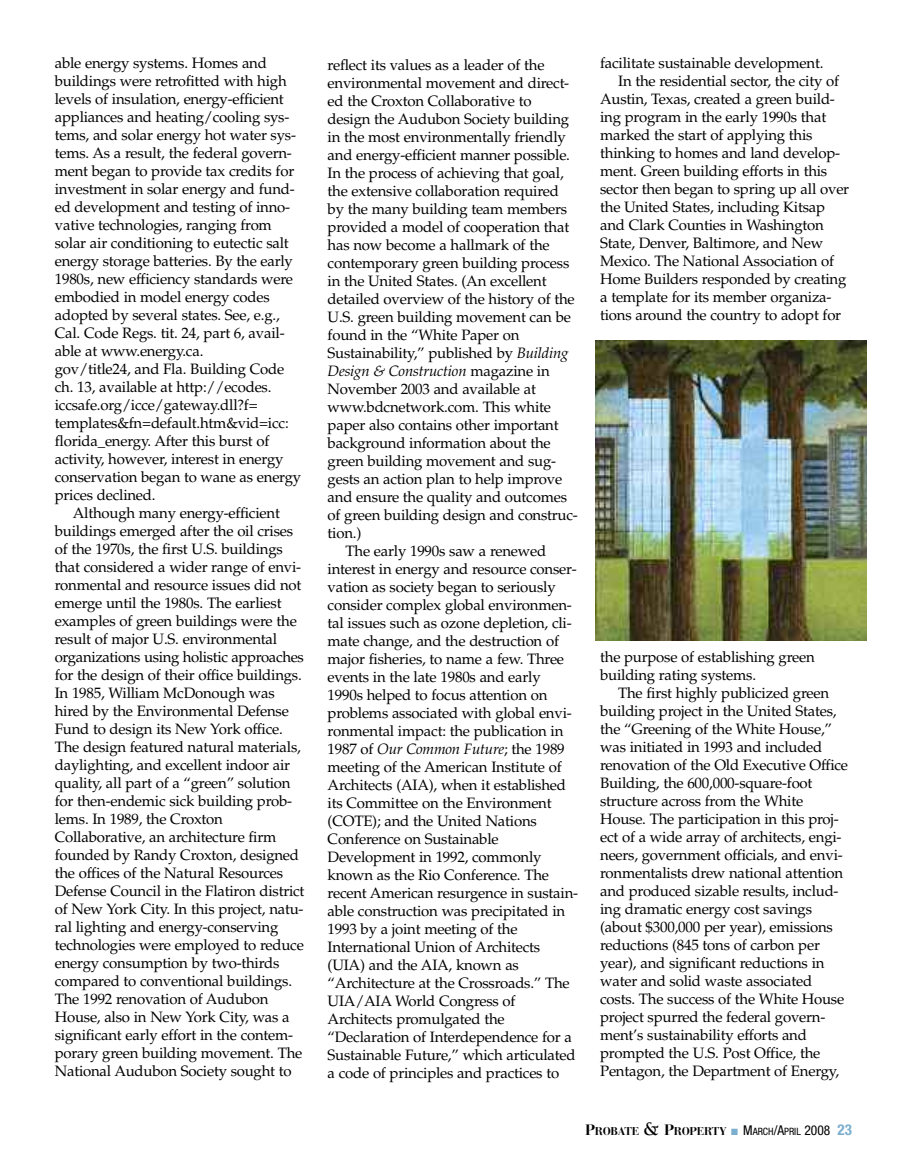
<style>
.page{position:relative;width:905px;height:1175px;background:#fff}
.page>*{position:absolute;margin:0;border:0;box-sizing:border-box;transform-origin:0 0}
.t1{font:15px/18px "Palatino";letter-spacing:-.015em;color:#000}
.t2{font:italic 15px "Palatino";letter-spacing:-.015em;color:#000}
.t3{font:700 11.25px "Bauer Bodoni";letter-spacing:-.02em;color:#000}
.s1{font-style:italic}
.s2{font-style:normal}
.s3{font-size:15px}
.s4{font-family:"Berkeley";font-size:19.5px}
.s5{font-family:"Mathematical Pi Six";font-weight:400;font-size:9px;color:#7caece}
.s6{font-family:"Helvetica Neue";font-weight:400;font-stretch:condensed;font-size:13.5px}
.s7{font-family:"Helvetica Neue";font-weight:400;font-stretch:condensed;font-size:10.2px}
.s8{font-family:"Helvetica Neue";font-stretch:condensed;font-size:15px;color:#7caece}
</style>
<div class="page">
<img style="left:596px;top:340px;width:270px;height:301px">
<p class="t1" style="left:55px;top:56px;width:248px">able energy systems. Homes and buildings were retrofitted with high levels of insulation, energy-efficient appliances and heating/cooling sys&shy;tems, and solar energy hot water sys&shy;tems. As a result, the federal govern&shy;ment began to provide tax credits for investment in solar energy and fund&shy;ed development and testing of inno&shy;vative technologies, ranging from solar air conditioning to eutectic salt energy storage batteries. By the early 1980s, new efficiency standards were embodied in model energy codes adopted by several states. See, e.g., Cal. Code Regs. tit. 24, part 6, avail&shy;able at www.energy.ca.<br>gov/title24, and Fla. Building Code ch. 13, available at http://ecodes. iccsafe.org/icce/gateway.dll?f= templates&amp;fn=default.htm&amp;vid=icc: florida_energy. After this burst of activity, however, interest in energy conservation began to wane as energy prices declined.</p>
<p class="t1" style="left:55px;top:506px;width:251px;text-indent:18px">Although many energy-efficient buildings emerged after the oil crises of the 1970s, the first U.S. buildings that considered a wider range of envi&shy;ronmental and resource issues did not emerge until the 1980s. The earliest examples of green buildings were the result of major U.S. environmental organizations using holistic approaches for the design of their office buildings.<br>In 1985, William McDonough was hired by the Environmental Defense Fund to design its New York office.<br>The design featured natural materials, daylighting, and excellent indoor air quality, all part of a “green” solution for then-endemic sick building prob&shy;lems. In 1989, the Croxton Collaborative, an architecture firm founded by Randy Croxton, designed the offices of the Natural Resources Defense Council in the Flatiron district of New York City. In this project, natu&shy;ral lighting and energy-conserving technologies were employed to reduce energy consumption by two-thirds compared to conventional buildings.<br>The 1992 renovation of Audubon House, also in New York City, was a significant early effort in the contem&shy;porary green building movement. The National Audubon Society sought to</p>
<p class="t1" style="left:327px;top:57px;width:218px">reflect its values as a leader of the</p>
<p class="t1" style="left:327px;top:75px;width:243px">environmental movement and direct-</p>
<p class="t1" style="left:327px;top:93px;width:205px">ed the Croxton Collaborative to</p>
<p class="t1" style="left:327px;top:111px;width:243px">design the Audubon Society building</p>
<p class="t1" style="left:327px;top:129px;width:240px">in the most environmentally friendly</p>
<p class="t1" style="left:327px;top:147px;width:244px">and energy-efficient manner possible.</p>
<p class="t1" style="left:327px;top:165px;width:238px">In the process of achieving that goal,</p>
<p class="t1" style="left:327px;top:183px;width:233px">the extensive collaboration required</p>
<p class="t1" style="left:327px;top:201px;width:241px">by the many building team members</p>
<p class="t1" style="left:327px;top:219px;width:243px">provided a model of cooperation that</p>
<p class="t1" style="left:327px;top:237px;width:223px">has now become a hallmark of the</p>
<p class="t1" style="left:327px;top:255px;width:243px">contemporary green building process</p>
<p class="t1" style="left:327px;top:273px;width:220px">in the United States. (An excellent</p>
<p class="t1" style="left:327px;top:291px;width:249px">detailed overview of the history of the</p>
<p class="t1" style="left:327px;top:309px;width:245px">U.S. green building movement can be</p>
<p class="t1" style="left:327px;top:327px;width:193px">found in the “White Paper on</p>
<p class="t1" style="left:327px;top:345px;width:242px">Sustainability,” published by <span class="s1">Building</span></p>
<p class="t2" style="left:327px;top:365px;width:224px">Design &amp; Construction <span class="s2">magazine in</span></p>
<p class="t1" style="left:327px;top:381px;width:210px">November 2003 and available at</p>
<p class="t1" style="left:327px;top:399px;width:225px">www.bdcnetwork.com. This white</p>
<p class="t1" style="left:327px;top:417px;width:232px">paper also contains other important</p>
<p class="t1" style="left:327px;top:435px;width:225px">background information about the</p>
<p class="t1" style="left:327px;top:453px;width:230px">green building movement and sug-</p>
<p class="t1" style="left:327px;top:471px;width:236px">gests an action plan to help improve</p>
<p class="t1" style="left:327px;top:489px;width:241px">and ensure the quality and outcomes</p>
<p class="t1" style="left:327px;top:507px;width:252px">of green building design and construc-</p>
<p class="t1" style="left:327px;top:525px;width:35px">tion.)</p>
<p class="t1" style="left:345px;top:543px;width:202px">The early 1990s saw a renewed</p>
<p class="t1" style="left:327px;top:561px;width:251px">interest in energy and resource conser-</p>
<p class="t1" style="left:327px;top:579px;width:229px">vation as society began to seriously</p>
<p class="t1" style="left:327px;top:597px;width:246px">consider complex global environmen-</p>
<p class="t1" style="left:327px;top:615px;width:246px">tal issues such as ozone depletion, cli-</p>
<p class="t1" style="left:327px;top:633px;width:233px">mate change, and the destruction of</p>
<p class="t1" style="left:327px;top:651px;width:238px">major fisheries, to name a few. Three</p>
<p class="t1" style="left:327px;top:669px;width:215px">events in the late 1980s and early</p>
<p class="t1" style="left:327px;top:687px;width:221px">1990s helped to focus attention on</p>
<p class="t1" style="left:327px;top:705px;width:246px">problems associated with global envi-</p>
<p class="t1" style="left:327px;top:723px;width:237px">ronmental impact: the publication in</p>
<p class="t2" style="left:327px;top:743px;width:239px"><span class="s2">1987 of</span> Our Common Future<span class="s2">; the 1989</span></p>
<p class="t1" style="left:327px;top:759px;width:235px">meeting of the American Institute of</p>
<p class="t1" style="left:327px;top:777px;width:240px">Architects (AIA), when it established</p>
<p class="t1" style="left:327px;top:795px;width:225px">its Committee on the Environment</p>
<p class="t1" style="left:327px;top:813px;width:211px">(COTE); and the United Nations</p>
<p class="t1" style="left:327px;top:831px;width:172px">Conference on Sustainable</p>
<p class="t1" style="left:327px;top:849px;width:215px">Development in 1992, commonly</p>
<p class="t1" style="left:327px;top:867px;width:223px">known as the Rio Conference. The</p>
<p class="t1" style="left:327px;top:885px;width:252px">recent American resurgence in sustain-</p>
<p class="t1" style="left:327px;top:903px;width:239px">able construction was precipitated in</p>
<p class="t1" style="left:327px;top:921px;width:191px">1993 by a joint meeting of the</p>
<p class="t1" style="left:327px;top:939px;width:214px">International Union of Architects</p>
<p class="t1" style="left:327px;top:957px;width:193px">(UIA) and the AIA, known as</p>
<p class="t1" style="left:327px;top:975px;width:244px">“Architecture at the Crossroads.” The</p>
<p class="t1" style="left:327px;top:993px;width:189px">UIA/AIA World Congress of</p>
<p class="t1" style="left:327px;top:1011px;width:179px">Architects promulgated the</p>
<p class="t1" style="left:327px;top:1029px;width:246px">“Declaration of Interdependence for a</p>
<p class="t1" style="left:327px;top:1047px;width:249px">Sustainable Future,” which articulated</p>
<p class="t1" style="left:327px;top:1065px;width:233px">a code of principles and practices to</p>
<p class="t1" style="left:600px;top:56px;width:225px">facilitate sustainable development.</p>
<p class="t1" style="left:618px;top:74px;width:222px">In the residential sector, the city of</p>
<p class="t1" style="left:600px;top:92px;width:236px">Austin, Texas, created a green build-</p>
<p class="t1" style="left:600px;top:110px;width:227px">ing program in the early 1990s that</p>
<p class="t1" style="left:600px;top:128px;width:214px">marked the start of applying this</p>
<p class="t1" style="left:600px;top:146px;width:241px">thinking to homes and land develop-</p>
<p class="t1" style="left:600px;top:164px;width:229px">ment. Green building efforts in this</p>
<p class="t1" style="left:600px;top:182px;width:250px">sector then began to spring up all over</p>
<p class="t1" style="left:600px;top:200px;width:226px">the United States, including Kitsap</p>
<p class="t1" style="left:600px;top:218px;width:225px">and Clark Counties in Washington</p>
<p class="t1" style="left:600px;top:236px;width:224px">State, Denver, Baltimore, and New</p>
<p class="t1" style="left:600px;top:254px;width:235px">Mexico. The National Association of</p>
<p class="t1" style="left:600px;top:272px;width:248px">Home Builders responded by creating</p>
<p class="t1" style="left:600px;top:290px;width:233px">a template for its member organiza-</p>
<p class="t1" style="left:600px;top:308px;width:242px">tions around the country to adopt for</p>
<p class="t1" style="left:600px;top:650px;width:216px">the purpose of establishing green building rating systems.</p>
<p class="t1" style="left:600px;top:686px;width:249px;text-indent:18px">The first highly publicized green building project in the United States, the “Greening of the White House,” was initiated in 1993 and included renovation of the Old Executive Office Building, the 600,000-square-foot structure across from the White House. The participation in this proj&shy;ect of a wide array of architects, engi&shy;neers, government officials, and envi&shy;ronmentalists drew national attention and produced sizable results, includ&shy;ing dramatic energy cost savings (about $300,000 per year), emissions reductions (845 tons of carbon per year), and significant reductions in water and solid waste associated costs. The success of the White House project spurred the federal govern&shy;ment’s sustainability efforts and prompted the U.S. Post Office, the Pentagon, the Department of Energy,</p>
<p class="t3" style="left:585px;top:1127px;width:268px"><span class="s3">P</span>ROBATE <span class="s4">&amp;</span> <span class="s3">P</span>ROPERTY <span class="s5">-</span> <span class="s6">M</span><span class="s7">ARCH</span><span class="s6">/A</span><span class="s7">PRIL</span> <span class="s6">2008</span> <span class="s8">23</span></p>
</div>
